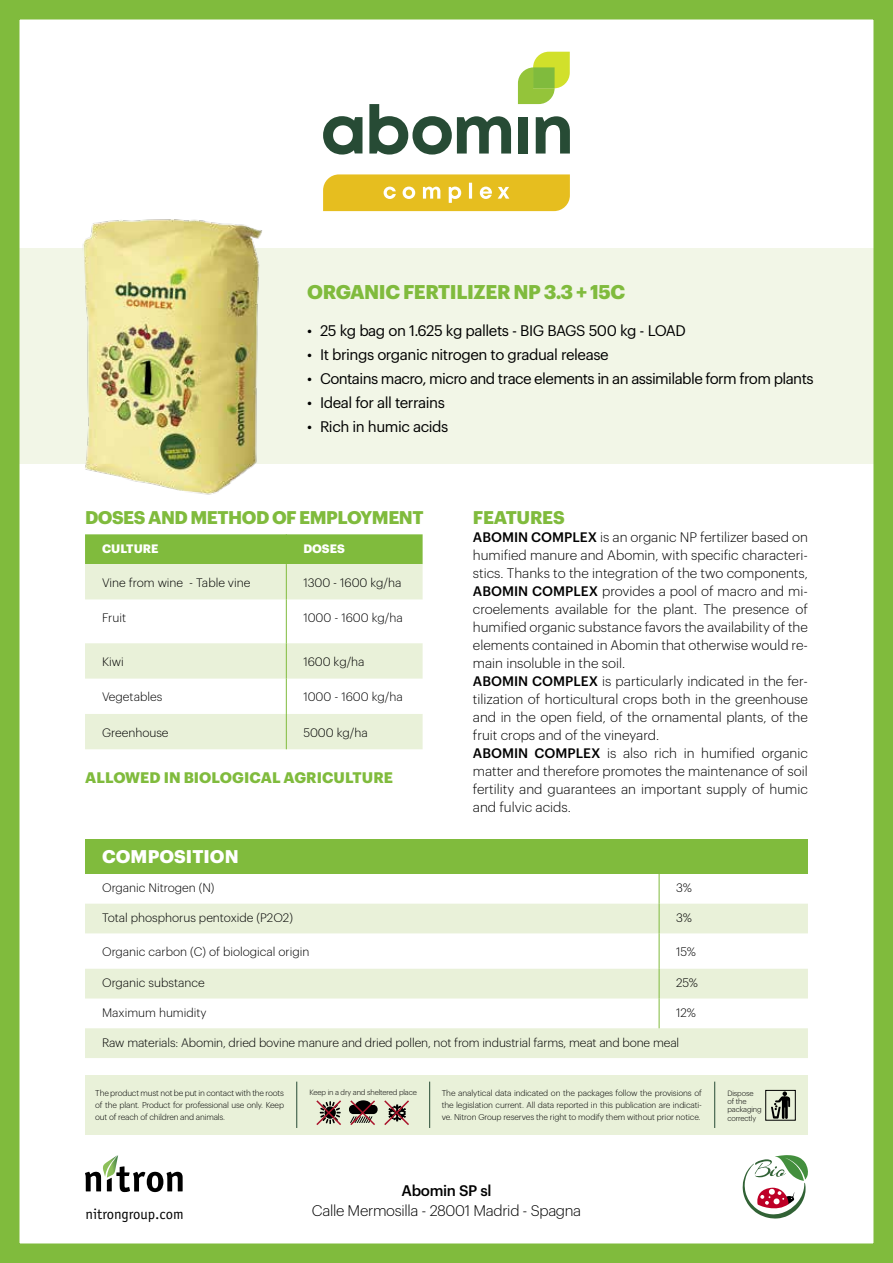
<style>
.page{position:relative;width:893px;height:1263px;background:#fff}
.page>*{position:absolute;margin:0;border:0;box-sizing:border-box;transform-origin:0 0}
.t1{font:700 19.5px "Graphik";letter-spacing:-.02em;color:#80bb3d}
.t2{font:700 18px "Graphik";letter-spacing:-.025em;color:#80bb3d}
.t3{font:700 18px "Graphik";letter-spacing:.005em;color:#fff}
.t4{font:15px "Graphik";letter-spacing:-.03em;color:#000}
.t5{font:300 15px "Graphik";letter-spacing:-.02em;color:#000}
.t6{font:700 15px "Graphik";letter-spacing:.005em;color:#80bb3d}
.t7{font:500 15px "Graphik";letter-spacing:-.02em;color:#000}
.t8{font:14.7px "Officina Sans Std";color:#000}
.t9{font:300 13.5px/18px "Graphik";color:#000}
.t10{font:300 12px "Graphik";color:#000}
.t11{font:700 12px "Graphik";color:#fff}
.t12{font:300 8.25px/12px "Graphik";letter-spacing:-.02em;color:#000;text-align:justify}
.t13{font:300 7.5px/8.2px "Graphik";letter-spacing:-.02em;color:#000}
.s1{font-weight:500}
</style>
<div class="page">
<div style="left:85px;top:1075px;width:723px;height:59px;background:#e9f1d9"></div>
<div style="left:0;top:249px;width:893px;height:215px;background:#f2f6e7"></div>
<div style="left:0;top:0;width:893px;height:1263px;border:20px solid #80bb3d"></div>
<div style="left:85px;top:840px;width:723px;height:34px;background:#80bb3d"></div>
<svg style="left:85px;top:904px;width:723px;height:154px;fill:#e9f1d9"></svg>
<hr style="left:659px;top:874px;width:1px;height:30px;background:#80bb3d">
<svg style="left:659px;top:904px;width:1px;height:29px"></svg>
<hr style="left:659px;top:933px;width:1px;height:36px;background:#80bb3d">
<svg style="left:659px;top:969px;width:1px;height:29px"></svg>
<hr style="left:659px;top:998px;width:1px;height:30px;background:#80bb3d">
<div style="left:85px;top:534px;width:338px;height:30px;background:#80bb3d"></div>
<svg style="left:85px;top:564px;width:338px;height:185px;fill:#e9f1d9"></svg>
<hr style="left:286px;top:534px;width:1px;height:30px;background:#80bb3d">
<hr style="left:286px;top:564px;width:1px;height:35px;background:#80bb3d">
<hr style="left:286px;top:599px;width:1px;height:44px;background:#80bb3d">
<hr style="left:286px;top:643px;width:1px;height:36px;background:#80bb3d">
<hr style="left:286px;top:679px;width:1px;height:35px;background:#80bb3d">
<hr style="left:286px;top:714px;width:1px;height:35px;background:#80bb3d">
<svg style="left:85px;top:1155px;width:98px;height:37px"></svg>
<svg style="left:743px;top:1155px;width:65px;height:63px"></svg>
<hr style="left:296px;top:1081px;width:1px;height:47px;background:#274b35">
<hr style="left:429px;top:1081px;width:1px;height:47px;background:#274b35">
<hr style="left:714px;top:1081px;width:1px;height:47px;background:#274b35">
<svg style="left:765px;top:1090px;width:31px;height:31px"></svg>
<svg style="left:316px;top:1100px;width:25px;height:25px"></svg>
<svg style="left:349px;top:1100px;width:60px;height:25px"></svg>
<img style="left:46px;top:219px;width:269px;height:276px">
<svg style="left:518px;top:52px;width:52px;height:52px"></svg>
<div style="left:518px;top:117px;width:10px;height:36px;background:#274b35"></div>
<svg style="left:323px;top:116px;width:39px;height:39px"></svg>
<svg style="left:536px;top:116px;width:34px;height:38px"></svg>
<svg style="left:369px;top:104px;width:142px;height:51px"></svg>
<svg style="left:323px;top:174px;width:247px;height:37px;background:#e8c434"></svg>
<h1 class="t1" style="left:307px;top:277px;width:320px">ORGANIC FERTILIZER NP 3.3 + 15C</h1>
<p class="t4" style="left:307px;top:319px;width:380px">• 25 kg bag on 1.625 kg pallets - BIG BAGS 500 kg - LOAD</p>
<p class="t4" style="left:307px;top:343px;width:303px">• It brings organic nitrogen to gradual release</p>
<p class="t4" style="left:307px;top:367px;width:508px">• Contains macro, micro and trace elements in an assimilable form from plants</p>
<p class="t4" style="left:307px;top:391px;width:139px">• Ideal for all terrains</p>
<p class="t4" style="left:307px;top:415px;width:143px">• Rich in humic acids</p>
<h2 class="t2" style="left:85px;top:503px;width:340px">DOSES AND METHOD OF EMPLOYMENT</h2>
<p class="t11" style="left:102px;top:539px;width:58px">CULTURE</p>
<p class="t11" style="left:303px;top:539px;width:43px">DOSES</p>
<p class="t10" style="left:102px;top:574px;width:150px">Vine from wine - Table vine</p>
<p class="t10" style="left:303px;top:574px;width:100px">1300 - 1600 kg/ha</p>
<p class="t10" style="left:102px;top:609px;width:26px">Fruit</p>
<p class="t10" style="left:303px;top:609px;width:101px">1000 - 1600 kg/ha</p>
<p class="t10" style="left:102px;top:653px;width:23px">Kiwi</p>
<p class="t10" style="left:303px;top:653px;width:63px">1600 kg/ha</p>
<p class="t10" style="left:102px;top:688px;width:62px">Vegetables</p>
<p class="t10" style="left:303px;top:688px;width:101px">1000 - 1600 kg/ha</p>
<p class="t10" style="left:102px;top:723px;width:68px">Greenhouse</p>
<p class="t10" style="left:303px;top:723px;width:66px">5000 kg/ha</p>
<p class="t6" style="left:85px;top:766px;width:310px">ALLOWED IN BIOLOGICAL AGRICULTURE</p>
<h2 class="t2" style="left:473px;top:503px;width:93px">FEATURES</h2>
<p class="t9" style="left:473px;top:527px;width:337px"><span class="s1">ABOMIN COMPLEX</span> is an organic NP fertilizer based on humified manure and Abomin, with specific characteri&shy;stics. Thanks to the integration of the two components, <span class="s1">ABOMIN COMPLEX</span> provides a pool of macro and mi&shy;croelements available for the plant. The presence of humified organic substance favors the availability of the elements contained in Abomin that otherwise would re&shy;main insoluble in the soil.<br><span class="s1">ABOMIN COMPLEX</span> is particularly indicated in the fer&shy;tilization of horticultural crops both in the greenhouse and in the open field, of the ornamental plants, of the fruit crops and of the vineyard.<br><span class="s1">ABOMIN COMPLEX</span> is also rich in humified organic matter and therefore promotes the maintenance of soil fertility and guarantees an important supply of humic and fulvic acids.</p>
<h2 class="t3" style="left:102px;top:843px;width:138px">COMPOSITION</h2>
<p class="t10" style="left:102px;top:879px;width:114px">Organic Nitrogen (N)</p>
<p class="t10" style="left:676px;top:879px;width:17px">3%</p>
<p class="t10" style="left:102px;top:909px;width:192px">Total phosphorus pentoxide (P2O2)</p>
<p class="t10" style="left:676px;top:909px;width:17px">3%</p>
<p class="t10" style="left:102px;top:943px;width:209px">Organic carbon (C) of biological origin</p>
<p class="t10" style="left:676px;top:943px;width:21px">15%</p>
<p class="t10" style="left:102px;top:974px;width:104px">Organic substance</p>
<p class="t10" style="left:676px;top:974px;width:23px">25%</p>
<p class="t10" style="left:102px;top:1004px;width:106px">Maximum humidity</p>
<p class="t10" style="left:676px;top:1004px;width:21px">12%</p>
<p class="t10" style="left:102px;top:1033px;width:579px">Raw materials: Abomin, dried bovine manure and dried pollen, not from industrial farms, meat and bone meal</p>
<p class="t12" style="left:95px;top:1086px;width:190px">The product must not be put in contact with the roots of the plant. Product for professional use only. Keep out of reach of children and animals.</p>
<p class="t13" style="left:309px;top:1088px;width:109px">Keep in a dry and sheltered place</p>
<p class="t12" style="left:442px;top:1086px;width:262px">The analytical data indicated on the packages follow the provisions of the legislation current. All data reported in this publication are indicati&shy;ve. Nitron Group reserves the right to modify them without prior notice.</p>
<p class="t13" style="left:727px;top:1088px;width:36px">Dispose of the packaging correctly</p>
<p class="t8" style="left:85px;top:1205px;width:100px">nitrongroup.com</p>
<p class="t7" style="left:401px;top:1179px;width:92px">Abomin SP sl</p>
<p class="t5" style="left:312px;top:1199px;width:271px">Calle Mermosilla - 28001 Madrid - Spagna</p>
</div>
